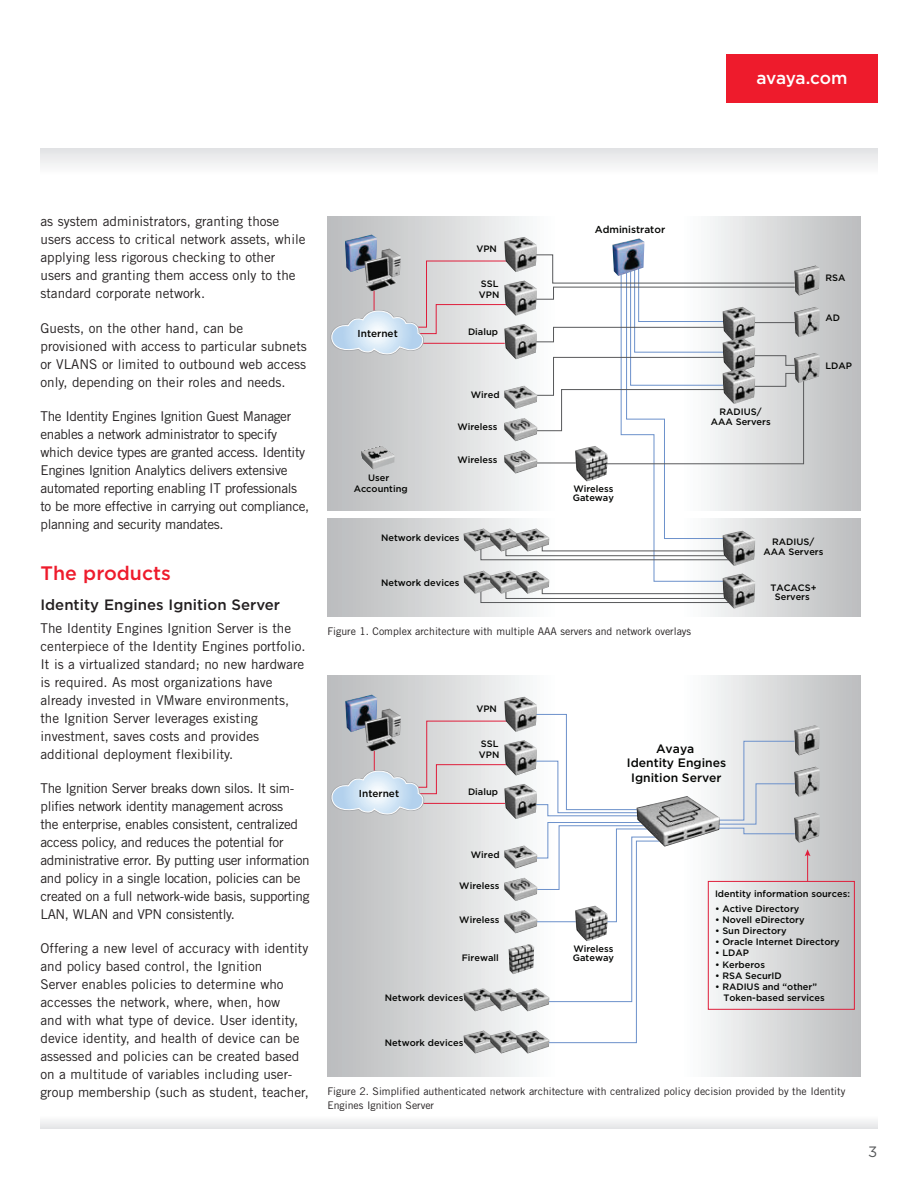
<style>
.page{position:relative;width:918px;height:1188px;background:#fff}
.page>*{position:absolute;margin:0;border:0;box-sizing:border-box;transform-origin:0 0}
.sub_head_PMS_485_cmy{font:500 19.5px "Gotham";color:#ee1b2c}
.Collateral_Box{font:500 17.25px "Gotham";letter-spacing:-.02em;color:#fff}
.second_subhead{font:500 15px "Gotham";color:#231f20}
.page_number{font:15px "Gotham";color:#57585a}
.body_copy{font:13.5px/18px "Trade Gothic";color:#231f20}
.body_copy-2{font:13.5px/18px "Trade Gothic";letter-spacing:-.025em;color:#231f20}
.t1{font:500 12.15px/14.5px "Gotham";color:#040503;text-align:center}
.t2{font:10.5px/13.5px "Trade Gothic";color:#231f20}
.t3{font:500 10.05px "Gotham";color:#040503}
.t4{font:500 9.3px/9.3px "Gotham";color:#040503}
</style>
<div class="page">
<div style="left:40px;top:1115px;width:838px;height:14px;background:#f1f2f3"></div>
<div style="left:40px;top:148px;width:838px;height:27px;background:linear-gradient(to right,#f0f0f1,#f0f0f1)"></div>
<div style="left:726px;top:54px;width:152px;height:49px;background:#ee1b2c"></div>
<div style="left:328px;top:518px;width:231px;height:99px;background:linear-gradient(to right,#b9babb,#feffff)"></div>
<div style="left:679px;top:518px;width:182px;height:99px;background:linear-gradient(to right,#fff,#bbbcbd)"></div>
<div style="left:328px;top:216px;width:231px;height:295px;background:linear-gradient(to right,#b9b9bb,#fefdfd)"></div>
<div style="left:679px;top:216px;width:182px;height:295px;background:linear-gradient(to right,#fff,#babcbd)"></div>
<img style="left:345px;top:234px;width:32px;height:27px">
<img style="left:365px;top:249px;width:36px;height:12px">
<svg style="left:537px;top:254px;width:267px;height:210px;background:#dadbdc"></svg>
<img style="left:794px;top:307px;width:26px;height:30px">
<img style="left:794px;top:265px;width:26px;height:31px">
<img style="left:794px;top:353px;width:26px;height:30px">
<svg style="left:328px;top:261px;width:405px;height:342px"></svg>
<img style="left:464px;top:528px;width:26px;height:24px">
<img style="left:490px;top:528px;width:26px;height:24px">
<img style="left:516px;top:528px;width:33px;height:24px">
<img style="left:464px;top:571px;width:26px;height:23px">
<img style="left:490px;top:571px;width:26px;height:23px">
<img style="left:516px;top:571px;width:33px;height:23px">
<img style="left:723px;top:573px;width:32px;height:36px">
<img style="left:723px;top:531px;width:32px;height:35px">
<img style="left:504px;top:418px;width:33px;height:23px">
<img style="left:504px;top:386px;width:33px;height:23px">
<img style="left:504px;top:450px;width:33px;height:24px">
<img style="left:575px;top:446px;width:33px;height:35px">
<img style="left:504px;top:237px;width:33px;height:35px">
<img style="left:504px;top:280px;width:33px;height:36px">
<img style="left:504px;top:324px;width:33px;height:35px">
<img style="left:723px;top:307px;width:32px;height:31px">
<img style="left:723px;top:338px;width:32px;height:31px">
<img style="left:723px;top:369px;width:32px;height:35px">
<img style="left:612px;top:238px;width:32px;height:38px">
<div style="left:328px;top:676px;width:231px;height:401px;background:linear-gradient(to right,#b8babb,#feffff)"></div>
<div style="left:679px;top:676px;width:182px;height:401px;background:linear-gradient(to right,#fff,#bbbcbe)"></div>
<div style="left:708px;top:881px;width:147px;height:129px;border:1px solid #df1e3b"></div>
<img style="left:509px;top:944px;width:15px;height:30px">
<svg style="left:805px;top:849px;width:5px;height:32px"></svg>
<svg style="left:524px;top:714px;width:113px;height:329px"></svg>
<img style="left:464px;top:988px;width:26px;height:23px">
<img style="left:490px;top:988px;width:26px;height:23px">
<img style="left:516px;top:988px;width:33px;height:23px">
<img style="left:464px;top:1030px;width:26px;height:24px">
<img style="left:490px;top:1030px;width:26px;height:24px">
<img style="left:516px;top:1030px;width:33px;height:24px">
<img style="left:504px;top:878px;width:33px;height:23px">
<img style="left:504px;top:846px;width:33px;height:23px">
<img style="left:504px;top:910px;width:33px;height:23px">
<img style="left:575px;top:906px;width:33px;height:35px">
<svg style="left:715px;top:741px;width:82px;height:93px;background:#dcdfe2"></svg>
<img style="left:794px;top:767px;width:26px;height:30px">
<img style="left:794px;top:725px;width:26px;height:31px">
<img style="left:794px;top:813px;width:26px;height:30px">
<img style="left:636px;top:796px;width:84px;height:51px">
<svg style="left:329px;top:721px;width:184px;height:95px;background:#d5d5da"></svg>
<img style="left:345px;top:695px;width:32px;height:37px">
<img style="left:365px;top:709px;width:36px;height:43px">
<img style="left:504px;top:697px;width:33px;height:35px">
<img style="left:504px;top:740px;width:33px;height:36px">
<img style="left:504px;top:784px;width:33px;height:35px">
<p class="Collateral_Box" style="left:756px;top:68px;width:92px">avaya.com</p>
<p class="body_copy" style="left:40px;top:213px;width:267px">as system administrators, granting those users access to critical network assets, while applying less rigorous checking to other users and granting them access only to the standard corporate network.</p>
<p class="body_copy" style="left:40px;top:319px;width:268px">Guests, on the other hand, can be provisioned with access to particular subnets or VLANS or limited to outbound web access only, depending on their roles and needs.</p>
<p class="body_copy-2" style="left:40px;top:407px;width:270px">The Identity Engines Ignition Guest Manager enables a network administrator to specify which device types are granted access. Identity Engines Ignition Analytics delivers extensive automated reporting enabling IT professionals to be more effective in carrying out compliance, planning and security mandates.</p>
<p class="sub_head_PMS_485_cmy" style="left:40px;top:562px;width:132px">The products</p>
<p class="second_subhead" style="left:40px;top:597px;width:241px">Identity Engines Ignition Server</p>
<p class="body_copy" style="left:40px;top:619px;width:267px">The Identity Engines Ignition Server is the centerpiece of the Identity Engines portfolio.<br>It is a virtualized standard; no new hardware is required. As most organizations have already invested in VMware environments, the Ignition Server leverages existing investment, saves costs and provides additional deployment flexibility.</p>
<p class="body_copy-2" style="left:40px;top:779px;width:271px">The Ignition Server breaks down silos. It sim&shy;plifies network identity management across<br>the enterprise, enables consistent, centralized access policy, and reduces the potential for administrative error. By putting user information and policy in a single location, policies can be created on a full network-wide basis, supporting LAN, WLAN and VPN consistently.</p>
<p class="body_copy" style="left:40px;top:939px;width:270px">Offering a new level of accuracy with identity and policy based control, the Ignition<br>Server enables policies to determine who accesses the network, where, when, how<br>and with what type of device. User identity, device identity, and health of device can be assessed and policies can be created based on a multitude of variables including user&shy;group membership (such as student, teacher,</p>
<p class="t3" style="left:358px;top:328px;width:42px">Internet</p>
<p class="t4" style="left:354px;top:472px;width:56px;line-height:11.1px;text-align:center">User<br>Accounting</p>
<p class="t4" style="left:476px;top:244px;width:22px">VPN</p>
<p class="t4" style="left:479px;top:278px;width:22px;line-height:11.1px">SSL<br>VPN</p>
<p class="t4" style="left:468px;top:327px;width:32px">Dialup</p>
<p class="t4" style="left:471px;top:390px;width:30px">Wired</p>
<p class="t4" style="left:457px;top:421px;width:42px">Wireless</p>
<p class="t4" style="left:457px;top:455px;width:42px">Wireless</p>
<p class="t4" style="left:381px;top:533px;width:80px">Network devices</p>
<p class="t4" style="left:381px;top:578px;width:80px">Network devices</p>
<p class="t3" style="left:595px;top:224px;width:72px">Administrator</p>
<p class="t4" style="left:573px;top:484px;width:43px">Wireless<br>Gateway</p>
<p class="t2" style="left:327px;top:625px;width:365px">Figure 1. Complex architecture with multiple AAA servers and network overlays</p>
<p class="t4" style="left:825px;top:273px;width:22px">RSA</p>
<p class="t4" style="left:825px;top:313px;width:16px">AD</p>
<p class="t4" style="left:711px;top:407px;width:61px;text-align:center">RADIUS/<br>AAA Servers</p>
<p class="t4" style="left:825px;top:361px;width:28px">LDAP</p>
<p class="t4" style="left:764px;top:537px;width:61px;text-align:center">RADIUS/<br>AAA Servers</p>
<p class="t4" style="left:770px;top:582px;width:48px;text-align:center">TACACS+<br>Servers</p>
<p class="t3" style="left:359px;top:788px;width:42px">Internet</p>
<p class="t4" style="left:476px;top:703px;width:22px">VPN</p>
<p class="t4" style="left:479px;top:738px;width:22px;line-height:11.1px">SSL<br>VPN</p>
<p class="t4" style="left:468px;top:787px;width:32px">Dialup</p>
<p class="t1" style="left:627px;top:741px;width:101px">Avaya<br>Identity Engines<br>Ignition Server</p>
<p class="t4" style="left:471px;top:850px;width:30px">Wired</p>
<p class="t4" style="left:459px;top:881px;width:42px">Wireless</p>
<p class="t4" style="left:459px;top:915px;width:42px">Wireless</p>
<p class="t4" style="left:462px;top:953px;width:38px">Firewall</p>
<p class="t4" style="left:385px;top:993px;width:80px">Network devices</p>
<p class="t4" style="left:385px;top:1038px;width:80px">Network devices</p>
<p class="t4" style="left:573px;top:944px;width:43px">Wireless<br>Gateway</p>
<p class="t4" style="left:715px;top:889px;width:136px">Identity information sources:</p>
<p class="t4" style="left:715px;top:904px;width:86px">• Active Directory</p>
<p class="t4" style="left:715px;top:915px;width:91px">• Novell eDirectory</p>
<p class="t4" style="left:715px;top:926px;width:73px">• Sun Directory</p>
<p class="t4" style="left:715px;top:937px;width:126px">• Oracle Internet Directory</p>
<p class="t4" style="left:715px;top:948px;width:35px">• LDAP</p>
<p class="t4" style="left:715px;top:959px;width:51px">• Kerberos</p>
<p class="t4" style="left:715px;top:971px;width:68px">• RSA SecurID</p>
<p class="t4" style="left:723px;top:981px;width:103px;line-height:11.1px;text-indent:-8px">• RADIUS and “other”<br>Token-based services</p>
<p class="t2" style="left:327px;top:1085px;width:519px">Figure 2. Simplified authenticated network architecture with centralized policy decision provided by the Identity<br>Engines Ignition Server</p>
<p class="page_number" style="left:868px;top:1143px;width:11px">3</p>
</div>
